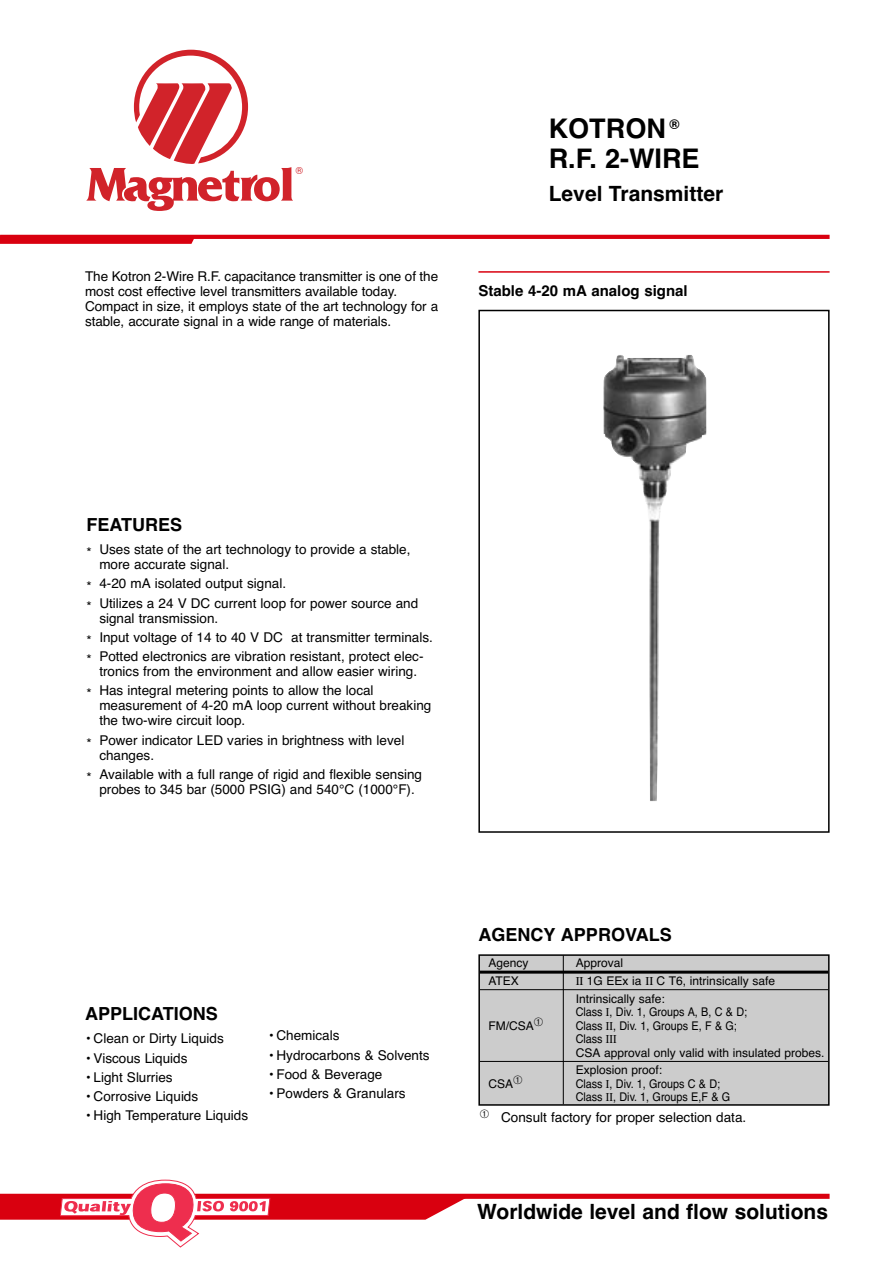
<style>
.page{position:relative;width:893px;height:1263px;background:#fff}
.page>*{position:absolute;margin:0;border:0;box-sizing:border-box;transform-origin:0 0}
.t1{font:700 27px/30px "Helvetica";color:#000}
.t2{font:700 21px "Helvetica";color:#000}
.t3{font:700 18px "Helvetica";color:#000}
.t4{font:700 15px "Helvetica";color:#000}
.t5{font:13.5px/15px "Helvetica";color:#000}
.t6{font:12px/13.5px "Helvetica";color:#000;scale:.9 1}
.t7{font:12px/17.7px "Helvetica";color:#000}
.t8{font:italic 12px "Helvetica";color:#000}
.t9{font:9.6px "Helvetica";color:#d1232a}
.s1{font-family:"Times"}
</style>
<div class="page">
<svg style="left:86px;top:50px;width:207px;height:161px"></svg>
<hr style="left:478px;top:271px;width:351px;height:2px;background:#d9000f">
<img style="left:603px;top:355px;width:103px;height:446px">
<div style="left:478px;top:310px;width:351px;height:523px;border:2px solid #000"></div>
<svg style="left:0;top:239px;width:194px;height:5px"></svg>
<hr style="left:0;top:235px;width:829px;height:4px;background:#d9000f">
<div style="left:0;top:1194px;width:829px;height:5px;background:#d9000f"></div>
<div style="left:479px;top:955px;width:349px;height:150px;background:#ccc"></div>
<hr style="left:480px;top:971px;width:348px;height:3px;background:#000">
<hr style="left:480px;top:989px;width:348px;height:1px;background:#000">
<hr style="left:480px;top:1061px;width:348px;height:1px;background:#000">
<div style="left:478px;top:954px;width:351px;height:152px;border:2px solid #000"></div>
<hr style="left:563px;top:955px;width:1px;height:149px;background:#000">
<svg style="left:0;top:1180px;width:468px;height:67px"></svg>
<p class="t9" style="left:296px;top:167px;width:9px">®</p>
<p class="t5" style="left:85px;top:270px;width:354px">The Kotron 2-Wire R.F. capacitance transmitter is one of the most cost effective level transmitters available today.<br>Compact in size, it employs state of the art technology for a stable, accurate signal in a wide range of materials.</p>
<h1 class="t1" style="left:549px;top:117px;width:152px">KOTRON <sup>®<br></sup>R.F. 2-WIRE</h1>
<h2 class="t2" style="left:549px;top:186px;width:176px">Level Transmitter</h2>
<p class="t4" style="left:478px;top:285px;width:211px">Stable 4-20 mA analog signal</p>
<h3 class="t3" style="left:87px;top:518px;width:97px">FEATURES</h3>
<p class="t5" style="left:99px;top:543px;width:312px;text-indent:-13px">* Uses state of the art technology to provide a stable, more accurate signal.</p>
<p class="t5" style="left:87px;top:575px;width:333px;line-height:19.2px">* 4-20 mA isolated output signal.<br>* Utilizes a 24 V DC current loop for power source and</p>
<p class="t5" style="left:87px;top:610px;width:348px;line-height:19.2px;text-indent:13px">signal transmission.<br>* Input voltage of 14 to 40 V DC at transmitter terminals. * Potted electronics are vibration resistant, protect elec-</p>
<p class="t5" style="left:87px;top:663px;width:332px;line-height:19.2px;text-indent:13px">tronics from the environment and allow easier wiring. * Has integral metering points to allow the local</p>
<p class="t5" style="left:99px;top:699px;width:333px">measurement of 4-20 mA loop current without breaking the two-wire circuit loop.</p>
<p class="t5" style="left:99px;top:734px;width:306px;text-indent:-13px">* Power indicator LED varies in brightness with level changes.</p>
<p class="t5" style="left:87px;top:768px;width:337px;text-align:center">* Available with a full range of rigid and flexible sensing probes to 345 bar (5000 PSIG) and 540°C (1000°F).</p>
<h3 class="t3" style="left:85px;top:1007px;width:134px">APPLICATIONS</h3>
<p class="t5" style="left:85px;top:1032px;width:140px">• Clean or Dirty Liquids</p>
<p class="t5" style="left:85px;top:1052px;width:104px">• Viscous Liquids</p>
<p class="t5" style="left:85px;top:1071px;width:89px">• Light Slurries</p>
<p class="t5" style="left:85px;top:1090px;width:115px">• Corrosive Liquids</p>
<p class="t5" style="left:85px;top:1110px;width:165px">• High Temperature Liquids</p>
<p class="t5" style="left:268px;top:1029px;width:73px">• Chemicals</p>
<p class="t5" style="left:268px;top:1049px;width:163px">• Hydrocarbons &amp; Solvents</p>
<p class="t5" style="left:268px;top:1068px;width:116px">• Food &amp; Beverage</p>
<p class="t5" style="left:268px;top:1087px;width:139px">• Powders &amp; Granulars</p>
<h3 class="t3" style="left:478px;top:928px;width:195px">AGENCY APPROVALS</h3>
<p class="t8" style="left:488px;top:959px;width:42px">Agency</p>
<p class="t8" style="left:575px;top:959px;width:49px">Approval</p>
<p class="t7" style="left:488px;top:973px;width:32px">ATEX</p>
<p class="t7" style="left:575px;top:973px;width:201px"><span class="s1">II</span> 1G EEx ia <span class="s1">II</span> C T6, intrinsically safe<br>Intrinsically safe:</p>
<p class="t6" style="left:575px;top:1006px;width:192px">Class <span class="s1">I</span>, Div. 1, Groups A, B, C &amp; D;</p>
<p class="t7" style="left:488px;top:1018px;width:56px">FM/CSA➀</p>
<p class="t6" style="left:575px;top:1020px;width:278px">Class <span class="s1">II</span>, Div. 1, Groups E, F &amp; G;<br>Class <span class="s1">III<br></span>CSA approval only valid with insulated probes.</p>
<p class="t7" style="left:575px;top:1063px;width:88px">Explosion proof:</p>
<p class="t7" style="left:488px;top:1076px;width:36px">CSA➀</p>
<p class="t6" style="left:575px;top:1078px;width:173px">Class <span class="s1">I</span>, Div. 1, Groups C &amp; D;<br>Class <span class="s1">II</span>, Div. 1, Groups E,F &amp; G</p>
<p class="t5" style="left:480px;top:1111px;width:268px">➀ Consult factory for proper selection data.</p>
<h2 class="t2" style="left:477px;top:1204px;width:352px">Worldwide level and flow solutions</h2>
</div>
